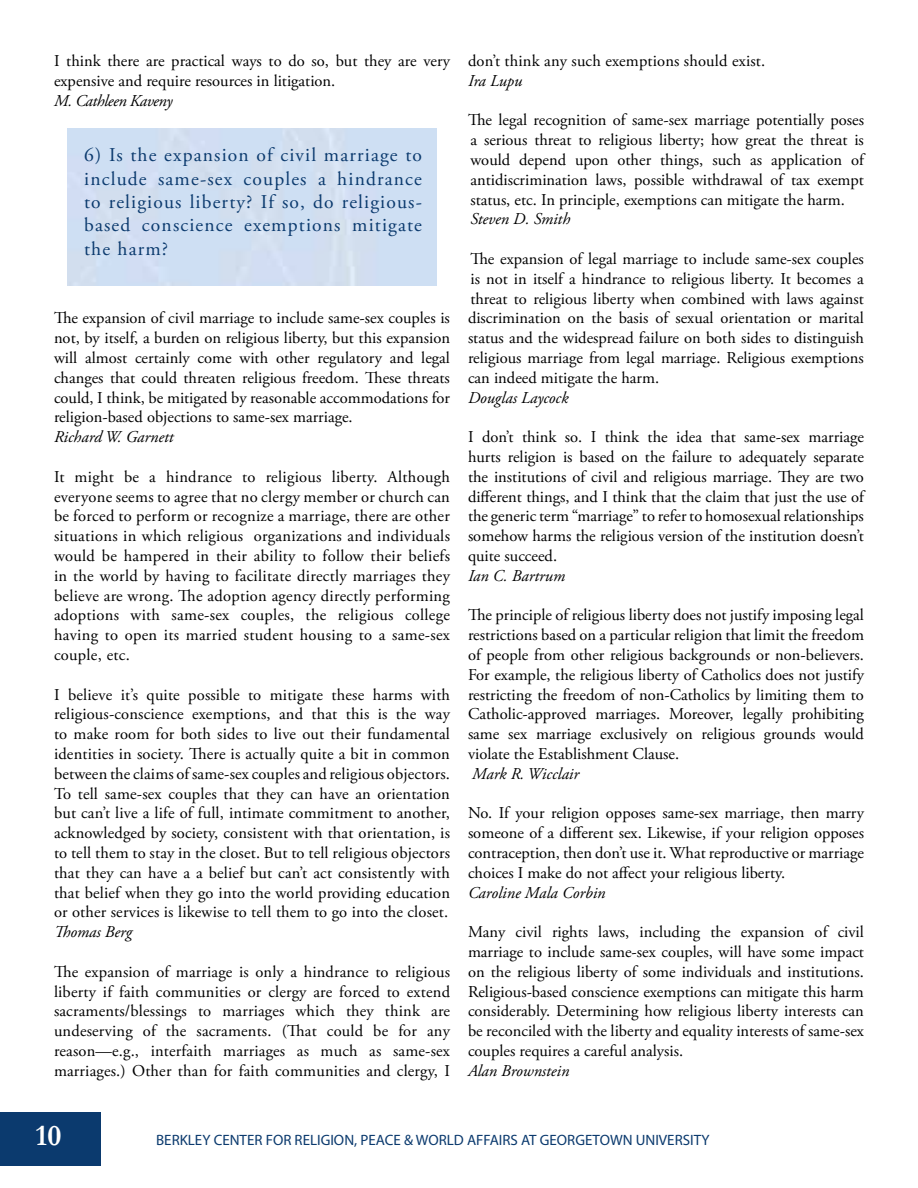
<style>
.page{position:relative;width:918px;height:1188px;background:#fff}
.page>*{position:absolute;margin:0;border:0;box-sizing:border-box;transform-origin:0 0}
.t1{font:700 30px "Garamond";color:#fff}
.t2{font:19.5px/23.4px "Adobe Garamond Pro";letter-spacing:.06em;color:#0b3a6e;text-align:justify}
.t3{font:16.5px/19.8px "Adobe Garamond Pro";color:#000;text-align:justify}
.t4{font:italic 16.5px "Adobe Garamond Pro";color:#000}
.t5{font:italic 16.5px "Adobe Garamond Pro";letter-spacing:-.025em;color:#000}
.t6{font:15px "Myriad Pro";color:#0b3a6e}
</style>
<div class="page">
<div style="left:0;top:1112px;width:101px;height:54px;background:#0b3a6e"></div>
<p class="t3" style="left:54px;top:51px;width:398px">I think there are practical ways to do so, but they are very expensive and require resources in litigation.</p>
<p class="t5" style="left:54px;top:90px;width:120px">M. Cathleen Kaveny</p>
<p class="t2" style="left:84px;top:144px;width:339px">6) Is the expansion of civil marriage to include same-sex couples a hindrance to religious liberty? If so, do religious&shy;based conscience exemptions mitigate the harm?</p>
<p class="t3" style="left:54px;top:309px;width:398px">The expansion of civil marriage to include same-sex couples is not, by itself, a burden on religious liberty, but this expansion will almost certainly come with other regulatory and legal changes that could threaten religious freedom. These threats could, I think, be mitigated by reasonable accommodations for religion-based objections to same-sex marriage.</p>
<p class="t4" style="left:54px;top:427px;width:121px">Richard W. Garnett</p>
<p class="t3" style="left:54px;top:467px;width:398px">It might be a hindrance to religious liberty. Although everyone seems to agree that no clergy member or church can be forced to perform or recognize a marriage, there are other situations in which religious organizations and individuals would be hampered in their ability to follow their beliefs in the world by having to facilitate directly marriages they believe are wrong. The adoption agency directly performing adoptions with same-sex couples, the religious college having to open its married student housing to a same-sex couple, etc.</p>
<p class="t3" style="left:54px;top:685px;width:398px">I believe it’s quite possible to mitigate these harms with religious-conscience exemptions, and that this is the way to make room for both sides to live out their fundamental identities in society. There is actually quite a bit in common between the claims of same-sex couples and religious objectors.<br>To tell same-sex couples that they can have an orientation but can’t live a life of full, intimate commitment to another, acknowledged by society, consistent with that orientation, is to tell them to stay in the closet. But to tell religious objectors that they can have a a belief but can’t act consistently with that belief when they go into the world providing education or other services is likewise to tell them to go into the closet.</p>
<p class="t4" style="left:54px;top:922px;width:80px">Thomas Berg</p>
<p class="t3" style="left:54px;top:962px;width:398px">The expansion of marriage is only a hindrance to religious liberty if faith communities or clergy are forced to extend sacraments/blessings to marriages which they think are undeserving of the sacraments. (That could be for any reason—e.g., interfaith marriages as much as same-sex marriages.) Other than for faith communities and clergy, I</p>
<p class="t3" style="left:468px;top:51px;width:299px">don’t think any such exemptions should exist.</p>
<p class="t4" style="left:468px;top:71px;width:56px">Ira Lupu</p>
<p class="t3" style="left:468px;top:111px;width:398px">The legal recognition of same-sex marriage potentially poses a serious threat to religious liberty; how great the threat is would depend upon other things, such as application of antidiscrimination laws, possible withdrawal of tax exempt status, etc. In principle, exemptions can mitigate the harm.</p>
<p class="t4" style="left:470px;top:209px;width:101px">Steven D. Smith</p>
<p class="t3" style="left:468px;top:249px;width:398px">The expansion of legal marriage to include same-sex couples is not in itself a hindrance to religious liberty. It becomes a threat to religious liberty when combined with laws against discrimination on the basis of sexual orientation or marital status and the widespread failure on both sides to distinguish religious marriage from legal marriage. Religious exemptions can indeed mitigate the harm.</p>
<p class="t4" style="left:468px;top:387px;width:102px">Douglas Laycock</p>
<p class="t3" style="left:468px;top:428px;width:398px">I don’t think so. I think the idea that same-sex marriage hurts religion is based on the failure to adequately separate the institutions of civil and religious marriage. They are two different things, and I think that the claim that just the use of the generic term “marriage” to refer to homosexual relationships somehow harms the religious version of the institution doesn’t quite succeed.</p>
<p class="t4" style="left:468px;top:566px;width:99px">Ian C. Bartrum</p>
<p class="t3" style="left:468px;top:606px;width:398px">The principle of religious liberty does not justify imposing legal restrictions based on a particular religion that limit the freedom of people from other religious backgrounds or non-believers.<br>For example, the religious liberty of Catholics does not justify restricting the freedom of non-Catholics by limiting them to Catholic-approved marriages. Moreover, legally prohibiting same sex marriage exclusively on religious grounds would violate the Establishment Clause.</p>
<p class="t4" style="left:472px;top:764px;width:109px">Mark R. Wicclair</p>
<p class="t3" style="left:468px;top:804px;width:398px">No. If your religion opposes same-sex marriage, then marry someone of a different sex. Likewise, if your religion opposes contraception, then don’t use it. What reproductive or marriage choices I make do not affect your religious liberty.</p>
<p class="t4" style="left:468px;top:882px;width:139px">Caroline Mala Corbin</p>
<p class="t3" style="left:468px;top:923px;width:398px">Many civil rights laws, including the expansion of civil marriage to include same-sex couples, will have some impact on the religious liberty of some individuals and institutions.<br>Religious-based conscience exemptions can mitigate this harm considerably. Determining how religious liberty interests can be reconciled with the liberty and equality interests of same-sex couples requires a careful analysis.</p>
<p class="t4" style="left:468px;top:1061px;width:103px">Alan Brownstein</p>
<h1 class="t1" style="left:36px;top:1117px;width:27px">10</h1>
<p class="t6" style="left:156px;top:1131px;width:555px">BERKLEY CENTER FOR RELIGION, PEACE &amp; WORLD AFFAIRS AT GEORGETOWN UNIVERSITY</p>
</div>
